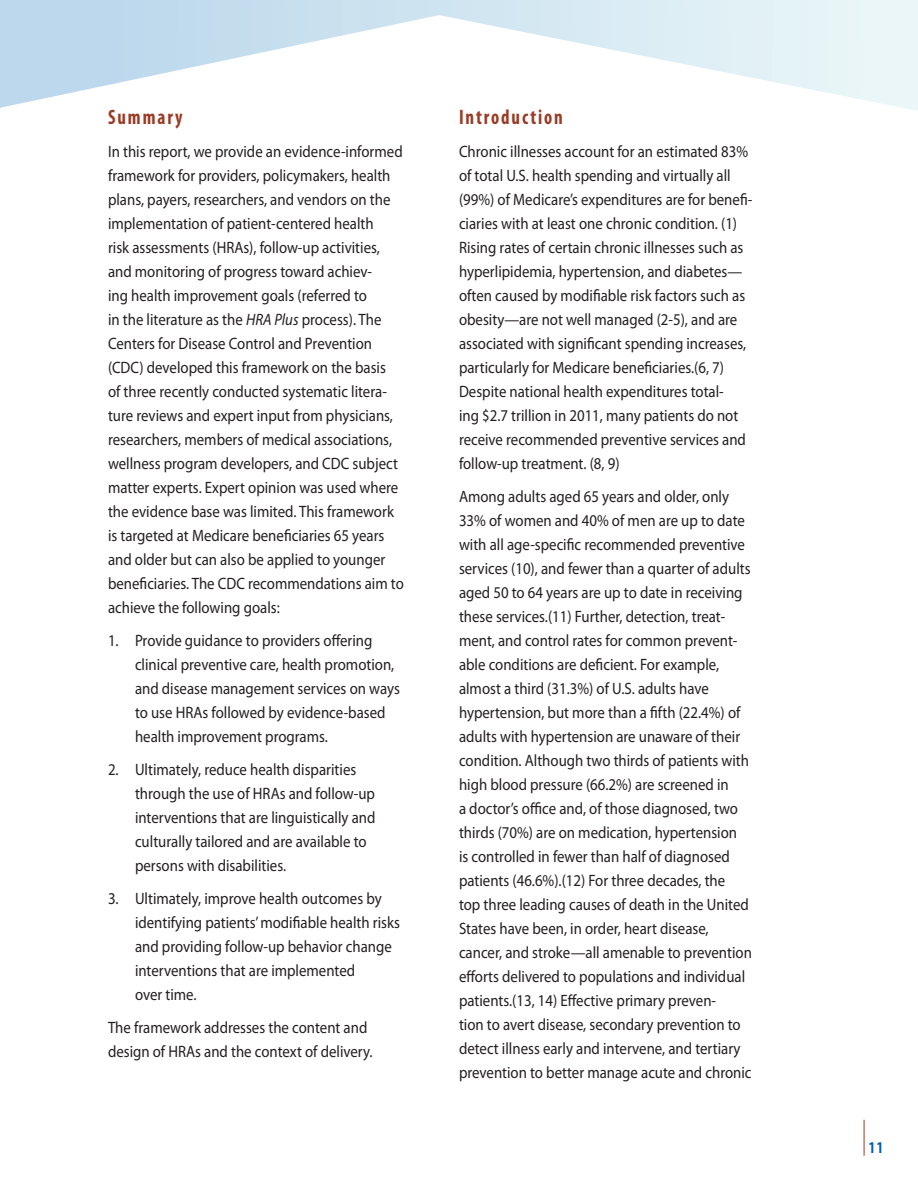
<style>
.page{position:relative;width:918px;height:1188px;background:#fff}
.page>*{position:absolute;margin:0;border:0;box-sizing:border-box;transform-origin:0 0}
.t1{font:700 condensed 21px "Myriad Pro";letter-spacing:.1em;color:#9a3b25;scale:.9 1}
.t2{font:16.5px/24px "Myriad Pro";color:#231f20;scale:.9 1}
.t3{font:700 condensed 16.5px "Myriad Pro";color:#015dab;scale:.9 1}
.s1{font-style:italic}
</style>
<div class="page">
<svg style="left:1px;top:0;width:917px;height:111px"></svg>
<hr style="left:0;top:0;width:1px;height:108px;background:#bdd8ec">
<hr style="left:864px;top:1120px;width:1px;height:36px;background:#9a3b25">
<h2 class="t1" style="left:108px;top:104px;width:84px">Summary</h2>
<p class="t2" style="left:108px;top:139px;width:330px">In this report, we provide an evidence-informed framework for providers, policymakers, health plans, payers, researchers, and vendors on the implementation of patient-centered health<br>risk assessments (HRAs), follow-up activities, and monitoring of progress toward achiev-<br>ing health improvement goals (referred to<br>in the literature as the <span class="s1">HRA Plus</span> process). The Centers for Disease Control and Prevention (CDC) developed this framework on the basis<br>of three recently conducted systematic litera&shy;ture reviews and expert input from physicians, researchers, members of medical associations, wellness program developers, and CDC subject matter experts. Expert opinion was used where the evidence base was limited. This framework is targeted at Medicare beneficiaries 65 years and older but can also be applied to younger beneficiaries. The CDC recommendations aim to achieve the following goals:</p>
<p class="t2" style="left:135px;top:628px;width:296px;text-indent:-27px">1. Provide guidance to providers offering clinical preventive care, health promotion, and disease management services on ways to use HRAs followed by evidence-based health improvement programs.</p>
<p class="t2" style="left:135px;top:757px;width:269px;text-indent:-27px">2. Ultimately, reduce health disparities through the use of HRAs and follow-up interventions that are linguistically and culturally tailored and are available to persons with disabilities.</p>
<p class="t2" style="left:135px;top:886px;width:296px;text-indent:-27px">3. Ultimately, improve health outcomes by identifying patients’ modifiable health risks and providing follow-up behavior change interventions that are implemented<br>over time.</p>
<p class="t2" style="left:108px;top:1015px;width:296px">The framework addresses the content and design of HRAs and the context of delivery.</p>
<h2 class="t1" style="left:459px;top:104px;width:117px">Introduction</h2>
<p class="t2" style="left:459px;top:139px;width:327px">Chronic illnesses account for an estimated 83% of total U.S. health spending and virtually all (99%) of Medicare’s expenditures are for benefi&shy;ciaries with at least one chronic condition. (1)<br>Rising rates of certain chronic illnesses such as hyperlipidemia, hypertension, and diabetes— often caused by modifiable risk factors such as obesity—are not well managed (2-5), and are associated with significant spending increases, particularly for Medicare beneficiaries.(6, 7)<br>Despite national health expenditures total-<br>ing $2.7 trillion in 2011, many patients do not receive recommended preventive services and follow-up treatment. (8, 9)</p>
<p class="t2" style="left:459px;top:484px;width:327px">Among adults aged 65 years and older, only 33% of women and 40% of men are up to date with all age-specific recommended preventive services (10), and fewer than a quarter of adults aged 50 to 64 years are up to date in receiving these services.(11) Further, detection, treat&shy;ment, and control rates for common prevent&shy;able conditions are deficient. For example, almost a third (31.3%) of U.S. adults have hypertension, but more than a fifth (22.4%) of adults with hypertension are unaware of their condition. Although two thirds of patients with high blood pressure (66.2%) are screened in<br>a doctor’s office and, of those diagnosed, two thirds (70%) are on medication, hypertension<br>is controlled in fewer than half of diagnosed patients (46.6%).(12) For three decades, the<br>top three leading causes of death in the United States have been, in order, heart disease, cancer, and stroke—all amenable to prevention efforts delivered to populations and individual patients.(13, 14) Effective primary preven-<br>tion to avert disease, secondary prevention to detect illness early and intervene, and tertiary prevention to better manage acute and chronic</p>
<p class="t3" style="left:869px;top:1137px;width:17px">11</p>
</div>
